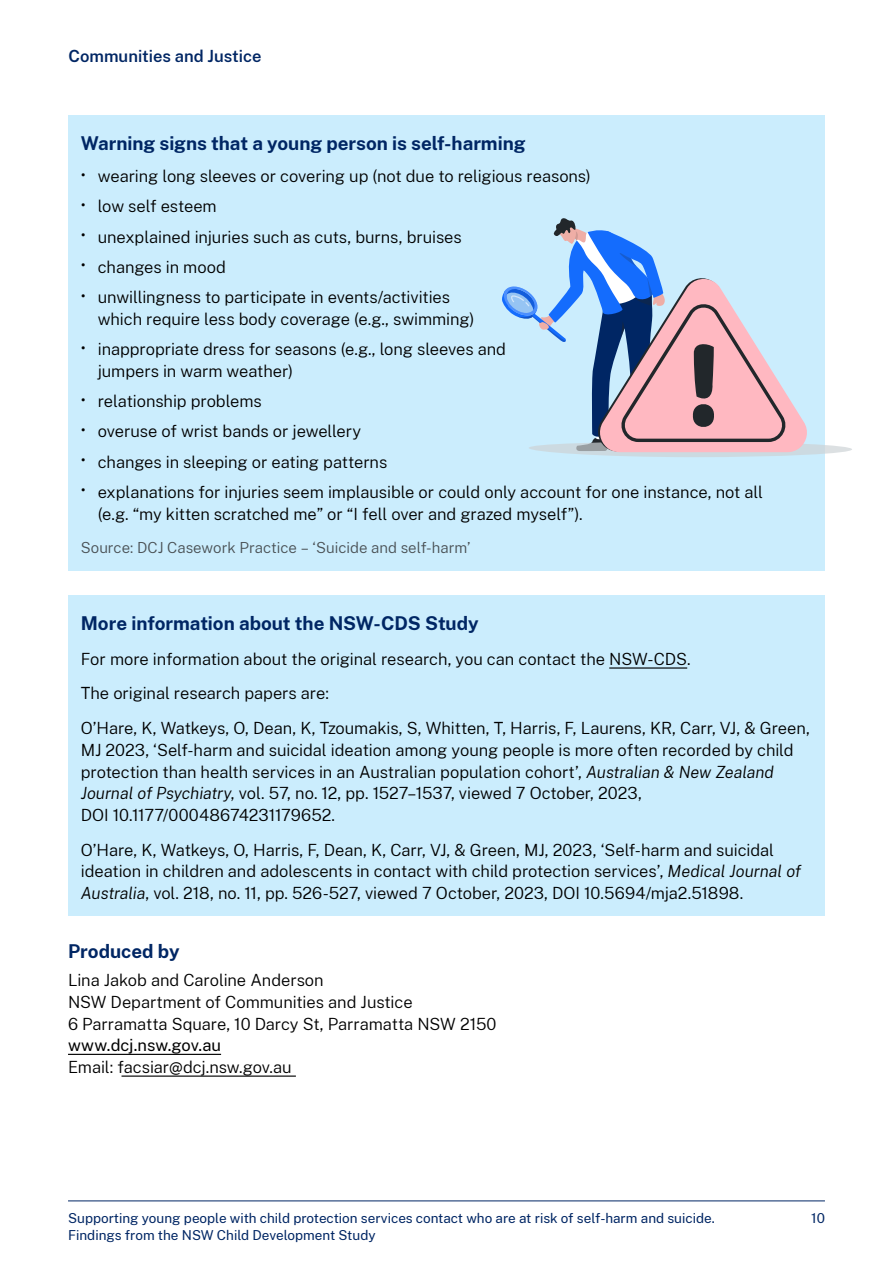
<style>
.page{position:relative;width:893px;height:1263px;background:#fff}
.page>*{position:absolute;margin:0;border:0;box-sizing:border-box;transform-origin:0 0}
.H4{font:700 18.75px "Public Sans";color:#002664}
.Body{font:300 16.5px/21.8px "Public Sans";letter-spacing:-.005em;color:#000}
.Bullet{font:300 16.5px/21.8px "Public Sans";letter-spacing:-.005em;color:#000}
.Bullet_last{font:300 16.5px/21.8px "Public Sans";letter-spacing:-.005em;color:#000}
.t1{font:600 16.5px "Public Sans";color:#002664}
.Source{font:300 15px "Public Sans";color:#495054}
.t2{font:13.5px/16.2px "Public Sans";color:#002664}
.s1{font-style:italic}
.s2{font-weight:400}
</style>
<div class="page">
<hr style="left:68px;top:1200px;width:757px;height:1px;background:#002664">
<hr style="left:68px;top:1054px;width:153px;height:1px;background:#000">
<hr style="left:122px;top:1075px;width:174px;height:2px;background:#000">
<div style="left:68px;top:115px;width:756px;height:455px;background:#cbedfd"></div>
<div style="left:68px;top:596px;width:757px;height:320px;background:#cbedfd"></div>
<hr style="left:609px;top:667px;width:78px;height:2px;background:#000">
<svg style="left:502px;top:217px;width:350px;height:240px"></svg>
<p class="t1" style="left:68px;top:45px;width:195px">Communities and Justice</p>
<p class="H4" style="left:81px;top:129px;width:446px">Warning signs that a young person is self-harming</p>
<p class="Bullet" style="left:81px;top:164px;width:512px">• wearing long sleeves or covering up (not due to religious reasons)</p>
<p class="Bullet" style="left:81px;top:195px;width:137px">• low self esteem</p>
<p class="Bullet" style="left:81px;top:225px;width:383px">• unexplained injuries such as cuts, burns, bruises</p>
<p class="Bullet" style="left:81px;top:255px;width:147px">• changes in mood</p>
<p class="Bullet" style="left:98px;top:285px;width:378px;text-indent:-17px">• unwillingness to participate in events/activities which require less body coverage (e.g., swimming)</p>
<p class="Bullet" style="left:98px;top:337px;width:410px;text-indent:-17px">• inappropriate dress for seasons (e.g., long sleeves and jumpers in warm weather)</p>
<p class="Bullet" style="left:81px;top:389px;width:182px">• relationship problems</p>
<p class="Bullet" style="left:81px;top:420px;width:282px">• overuse of wrist bands or jewellery</p>
<p class="Bullet" style="left:81px;top:450px;width:308px">• changes in sleeping or eating patterns</p>
<p class="Bullet_last" style="left:98px;top:480px;width:667px;text-indent:-17px">• explanations for injuries seem implausible or could only account for one instance, not all (e.g. “my kitten scratched me” or “I fell over and grazed myself”).</p>
<p class="Source" style="left:81px;top:538px;width:391px">Source: DCJ Casework Practice – ‘Suicide and self-harm’</p>
<p class="H4" style="left:81px;top:610px;width:399px">More information about the NSW-CDS Study</p>
<p class="Body" style="left:81px;top:647px;width:611px">For more information about the original research, you can contact the NSW-CDS.</p>
<p class="Body" style="left:81px;top:682px;width:250px">The original research papers are:</p>
<p class="Body" style="left:81px;top:716px;width:730px">O’Hare, K, Watkeys, O, Dean, K, Tzoumakis, S, Whitten, T, Harris, F, Laurens, KR, Carr, VJ, &amp; Green, MJ 2023, ‘Self-harm and suicidal ideation among young people is more often recorded by child protection than health services in an Australian population cohort’, <span class="s1">Australian &amp; New Zealand Journal of Psychiatry</span>, vol. 57, no. 12, pp. 1527–1537, viewed 7 October, 2023,<br>DOI 10.1177/00048674231179652.</p>
<p class="Body" style="left:81px;top:838px;width:722px">O’Hare, K, Watkeys, O, Harris, F, Dean, K, Carr, VJ, &amp; Green, MJ, 2023, ‘Self-harm and suicidal ideation in children and adolescents in contact with child protection services’, <span class="s1">Medical Journal of<br>Australia</span>, vol. 218, no. 11, pp. 526-527, viewed 7 October, 2023, DOI 10.5694/mja2.51898.</p>
<p class="H4" style="left:68px;top:937px;width:113px">Produced by</p>
<p class="Body" style="left:68px;top:968px;width:430px">Lina Jakob and Caroline Anderson<br>NSW Department of Communities and Justice<br>6 Parramatta Square, 10 Darcy St, Parramatta NSW 2150 <span class="s2">www.dcj.nsw.gov.au<br></span>Email: facsiar@dcj.nsw.gov.au</p>
<p class="t2" style="left:68px;top:1210px;width:648px">Supporting young people with child protection services contact who are at risk of self-harm and suicide.<br>Findings from the NSW Child Development Study</p>
<p class="t2" style="left:811px;top:1210px;width:15px">10</p>
</div>
